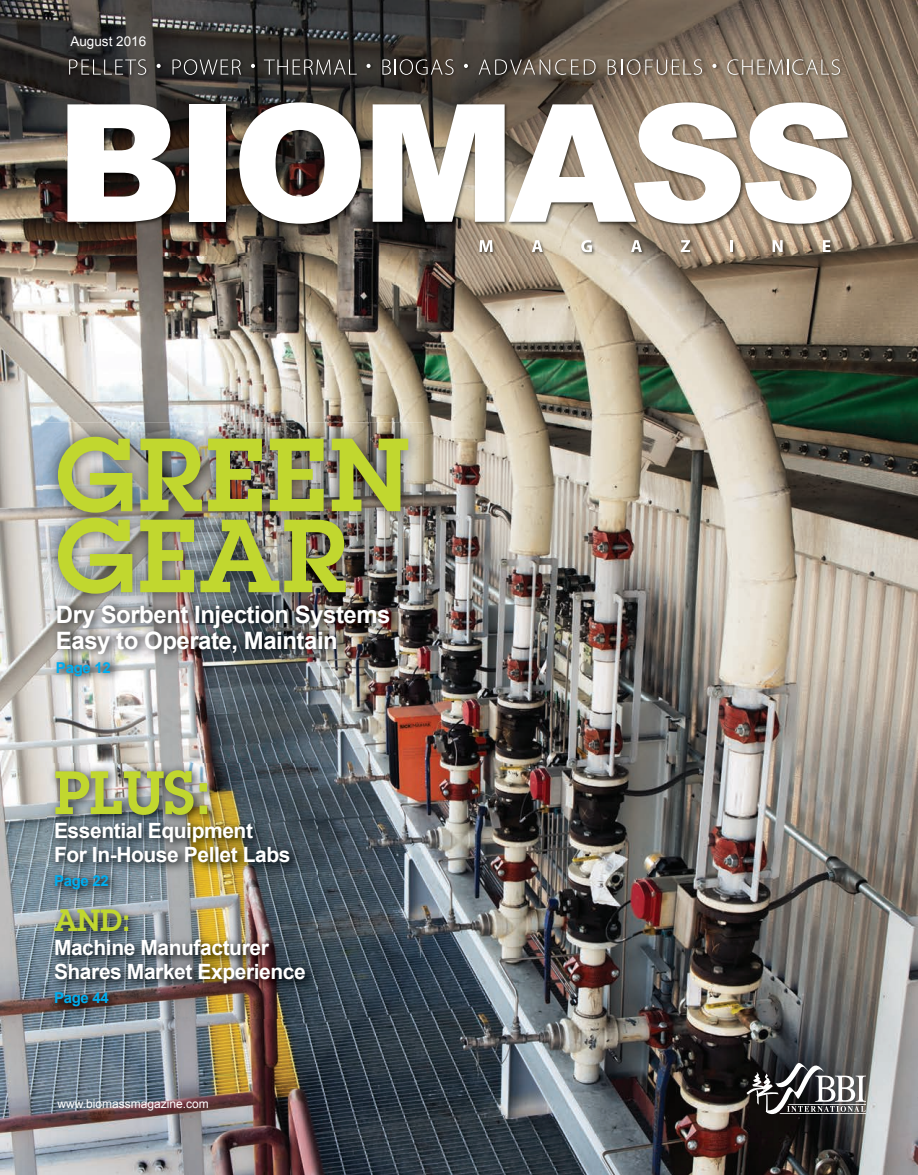
<style>
.page{position:relative;width:918px;height:1175px;background:#fff}
.page>*{position:absolute;margin:0;border:0;box-sizing:border-box;transform-origin:0 0}
.t1{font:600 102px/81px "Lubalin Graph";letter-spacing:.025em;color:#c1d72f}
.t2{font:600 60px "Lubalin Graph";color:#c1d72f}
.t3{font:600 30px "Lubalin Graph";color:#c1d72f}
.t4{font:700 24px/25.5px "Arial";letter-spacing:-.02em;color:#fff}
.t5{font:700 21px/24px "Arial";letter-spacing:-.02em;color:#fff}
.t6{font:700 15px "Arial";letter-spacing:-.02em;color:#00aeef}
.t7{font:13.5px "Arial";color:#fff}
.t8{font:12px "Arial";color:#fff}
</style>
<div class="page">
<img style="left:0;top:0;width:918px;height:1174px">
<img style="left:43px;top:422px;width:380px;height:186px">
<img style="left:51px;top:596px;width:352px;height:89px">
<svg style="left:747px;top:1062px;width:119px;height:52px"></svg>
<img style="left:66px;top:58px;width:790px;height:198px">
<svg style="left:69px;top:59px;width:77px;height:16px"></svg>
<svg style="left:157px;top:64px;width:4px;height:4px"></svg>
<svg style="left:173px;top:59px;width:68px;height:16px"></svg>
<svg style="left:251px;top:64px;width:4px;height:4px"></svg>
<svg style="left:264px;top:59px;width:93px;height:16px"></svg>
<svg style="left:367px;top:64px;width:4px;height:4px"></svg>
<svg style="left:382px;top:59px;width:72px;height:16px"></svg>
<svg style="left:464px;top:64px;width:4px;height:4px"></svg>
<svg style="left:479px;top:59px;width:117px;height:16px;background:#6f675e"></svg>
<svg style="left:608px;top:59px;width:94px;height:16px;background:#8a7d71"></svg>
<svg style="left:712px;top:64px;width:4px;height:4px"></svg>
<svg style="left:727px;top:59px;width:113px;height:16px;background:#988b7c"></svg>
<svg style="left:67px;top:104px;width:109px;height:118px"></svg>
<div style="left:189px;top:104px;width:36px;height:118px;background:#fff"></div>
<svg style="left:239px;top:102px;width:122px;height:122px"></svg>
<svg style="left:373px;top:102px;width:479px;height:122px"></svg>
<svg style="left:479px;top:240px;width:14px;height:11px"></svg>
<svg style="left:532px;top:240px;width:11px;height:11px"></svg>
<svg style="left:581px;top:240px;width:11px;height:11px"></svg>
<svg style="left:631px;top:240px;width:11px;height:11px"></svg>
<svg style="left:681px;top:240px;width:9px;height:11px"></svg>
<svg style="left:730px;top:240px;width:2px;height:11px"></svg>
<svg style="left:773px;top:240px;width:10px;height:11px"></svg>
<svg style="left:823px;top:240px;width:8px;height:11px"></svg>
<img style="left:47px;top:763px;width:270px;height:255px">
<p class="t7" style="left:70px;top:34px;width:77px">August 2016</p>
<h1 class="t1" style="left:56px;top:433px;width:356px">GREEN<br>GEAR</h1>
<p class="t4" style="left:56px;top:602px;width:336px">Dry Sorbent Injection Systems<br>Easy to Operate, Maintain</p>
<p class="t6" style="left:56px;top:659px;width:56px">Page 12</p>
<h2 class="t2" style="left:54px;top:753px;width:160px">PLUS:</h2>
<p class="t5" style="left:54px;top:818px;width:238px">Essential Equipment<br>For In-House Pellet Labs</p>
<p class="t6" style="left:54px;top:872px;width:56px">Page 22</p>
<h3 class="t3" style="left:54px;top:900px;width:78px">AND:</h3>
<p class="t5" style="left:54px;top:935px;width:253px">Machine Manufacturer<br>Shares Market Experience</p>
<p class="t6" style="left:54px;top:989px;width:56px">Page 44</p>
<p class="t8" style="left:57px;top:1097px;width:153px">www.biomassmagazine.com</p>
</div>
